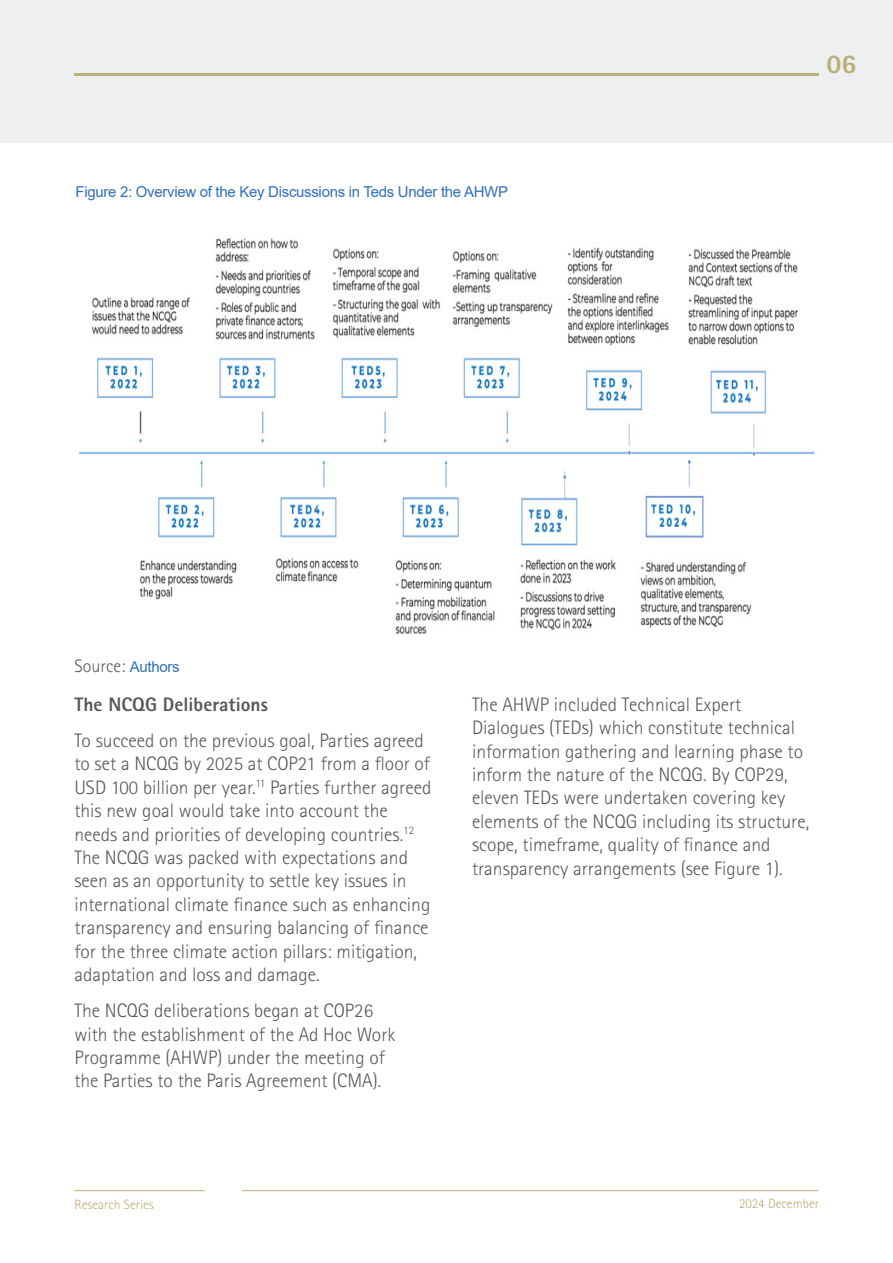
<style>
.page{position:relative;width:893px;height:1263px;background:#fff}
.page>*{position:absolute;margin:0;border:0;box-sizing:border-box;transform-origin:0 0}
.t1{font:800 27px "Rotis Sans Serif Std";color:#baaf75}
.t2{font:300 19.5px/23.4px "Rotis Sans Serif Std";color:#57585a}
.t3{font:800 19.5px "Rotis Sans Serif Std";color:#57585a}
.t4{font:300 18px "Rotis Sans Serif Std";color:#57585a}
.t5{font:15px "Arial";letter-spacing:-.02em;color:#3170b8}
.t6{font:300 13.5px "Rotis Sans Serif Std";color:#baaf75}
.s1{font-family:"Arial";font-weight:400;font-size:15px;color:#3170b8}
</style>
<div class="page">
<div style="left:0;top:0;width:893px;height:142px;background:#edeff0"></div>
<hr style="left:0;top:0;width:1px;height:143px;background:#baaf75">
<hr style="left:74px;top:73px;width:745px;height:3px;background:#baaf75">
<img style="left:79px;top:238px;width:736px;height:397px">
<hr style="left:74px;top:1190px;width:131px;height:1px;background:#baaf75">
<hr style="left:242px;top:1190px;width:577px;height:1px;background:#baaf75">
<p class="t5" style="left:75px;top:182px;width:434px">Figure 2: Overview of the Key Discussions in Teds Under the AHWP</p>
<p class="t1" style="left:826px;top:47px;width:32px">06</p>
<p class="t4" style="left:74px;top:655px;width:107px">Source: <span class="s1">Authors</span></p>
<p class="t3" style="left:74px;top:692px;width:195px">The NCQG Deliberations</p>
<p class="t2" style="left:74px;top:729px;width:359px">To succeed on the previous goal, Parties agreed to set a NCQG by 2025 at COP21 from a floor of USD 100 billion per year.<sup>11</sup> Parties further agreed this new goal would take into account the needs and priorities of developing countries.<sup>12<br></sup>The NCQG was packed with expectations and seen as an opportunity to settle key issues in international climate finance such as enhancing transparency and ensuring balancing of finance for the three climate action pillars: mitigation, adaptation and loss and damage.</p>
<p class="t2" style="left:74px;top:999px;width:323px">The NCQG deliberations began at COP26 with the establishment of the Ad Hoc Work Programme (AHWP) under the meeting of the Parties to the Paris Agreement (CMA).</p>
<p class="t2" style="left:472px;top:693px;width:339px">The AHWP included Technical Expert Dialogues (TEDs) which constitute technical information gathering and learning phase to inform the nature of the NCQG. By COP29, eleven TEDs were undertaken covering key elements of the NCQG including its structure, scope, timeframe, quality of finance and transparency arrangements (see Figure 1).</p>
<p class="t6" style="left:74px;top:1197px;width:81px">Research Series</p>
<p class="t6" style="left:739px;top:1195px;width:81px">2024 December</p>
</div>
